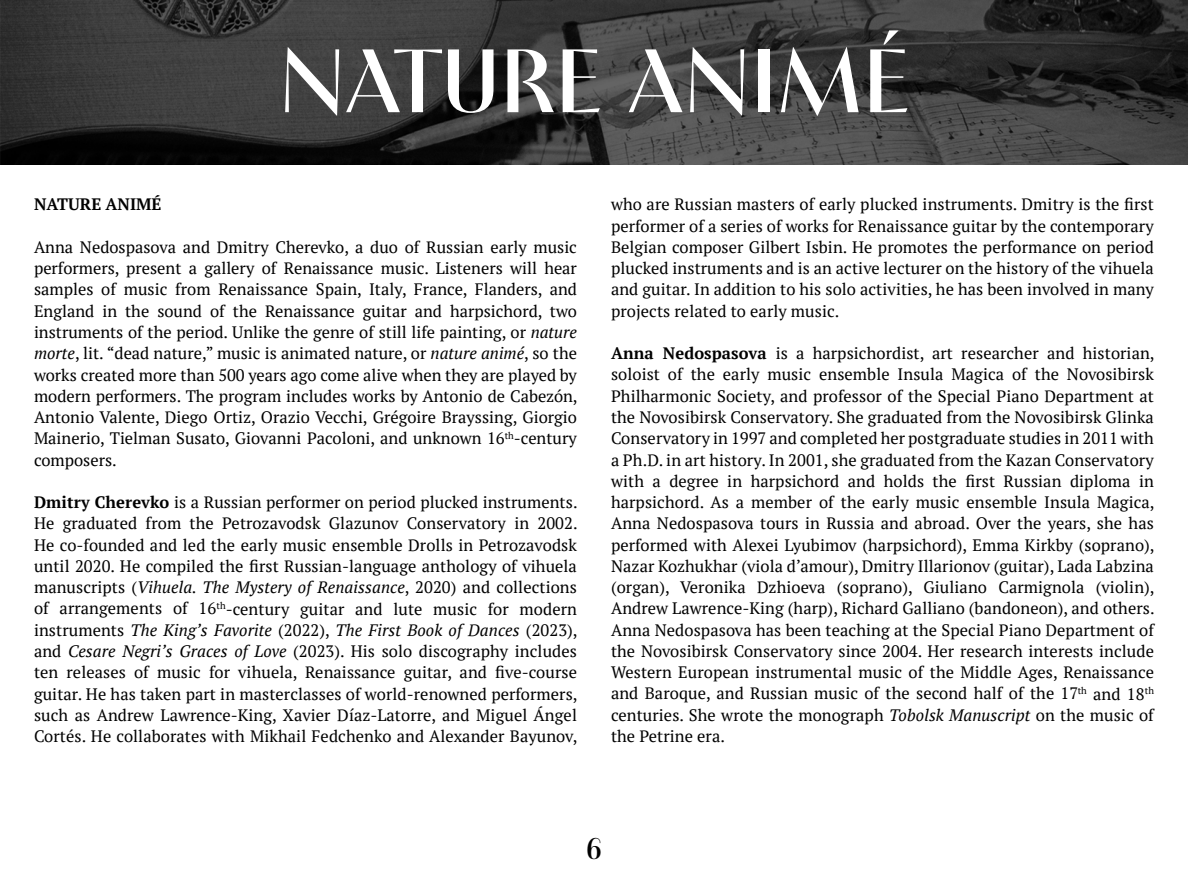
<style>
.page{position:relative;width:1188px;height:893px;background:#fff}
.page>*{position:absolute;margin:0;border:0;box-sizing:border-box;transform-origin:0 0}
.t1{font:500 90px "PF Marlet Display";color:#fff}
.t2{font:500 30px "PF Marlet Display";color:#000}
.t3{font:16.5px/21.3px "PT Serif";letter-spacing:.005em;color:#000;text-align:justify}
.t4{font:700 16.5px "PT Serif";color:#000}
.s1{font-style:italic}
.s2{font-weight:700}
</style>
<div class="page">
<img style="left:0;top:0;width:1188px;height:164px">
<h1 class="t1" style="left:278px;top:24px;width:633px">NATURE ANIMÉ</h1>
<p class="t4" style="left:34px;top:194px;width:129px">NATURE ANIMÉ</p>
<p class="t3" style="left:34px;top:236px;width:545px">Anna Nedospasova and Dmitry Cherevko, a duo of Russian early music performers, present a gallery of Renaissance music. Listeners will hear samples of music from Renaissance Spain, Italy, France, Flanders, and England in the sound of the Renaissance guitar and harpsichord, two instruments of the period. Unlike the genre of still life painting, or <span class="s1">nature morte</span>, lit. “dead nature,” music is animated nature, or <span class="s1">nature animé</span>, so the works created more than 500 years ago come alive when they are played by modern performers. The program includes works by Antonio de Cabezón, Antonio Valente, Diego Ortiz, Orazio Vecchi, Grégoire Brayssing, Giorgio Mainerio, Tielman Susato, Giovanni Pacoloni, and unknown 16<sup>th</sup>-century composers.</p>
<p class="t3" style="left:34px;top:491px;width:545px"><span class="s2">Dmitry Cherevko</span> is a Russian performer on period plucked instruments.<br>He graduated from the Petrozavodsk Glazunov Conservatory in 2002.<br>He co-founded and led the early music ensemble Drolls in Petrozavodsk until 2020. He compiled the first Russian-language anthology of vihuela manuscripts (<span class="s1">Vihuela. The Mystery of Renaissance</span>, 2020) and collections of arrangements of 16<sup>th</sup>-century guitar and lute music for modern instruments <span class="s1">The King’s Favorite</span> (2022), <span class="s1">The First Book of Dances</span> (2023), and <span class="s1">Cesare Negri’s Graces of Love</span> (2023). His solo discography includes ten releases of music for vihuela, Renaissance guitar, and five-course guitar. He has taken part in masterclasses of world-renowned performers, such as Andrew Lawrence-King, Xavier Díaz-Latorre, and Miguel Ángel Cortés. He collaborates with Mikhail Fedchenko and Alexander Bayunov,</p>
<p class="t3" style="left:611px;top:194px;width:544px">who are Russian masters of early plucked instruments. Dmitry is the first performer of a series of works for Renaissance guitar by the contemporary Belgian composer Gilbert Isbin. He promotes the performance on period plucked instruments and is an active lecturer on the history of the vihuela and guitar. In addition to his solo activities, he has been involved in many projects related to early music.</p>
<p class="t3" style="left:611px;top:342px;width:545px"><span class="s2">Anna Nedospasova</span> is a harpsichordist, art researcher and historian, soloist of the early music ensemble Insula Magica of the Novosibirsk Philharmonic Society, and professor of the Special Piano Department at the Novosibirsk Conservatory. She graduated from the Novosibirsk Glinka Conservatory in 1997 and completed her postgraduate studies in 2011 with a Ph.D. in art history. In 2001, she graduated from the Kazan Conservatory with a degree in harpsichord and holds the first Russian diploma in harpsichord. As a member of the early music ensemble Insula Magica, Anna Nedospasova tours in Russia and abroad. Over the years, she has performed with Alexei Lyubimov (harpsichord), Emma Kirkby (soprano), Nazar Kozhukhar (viola d’amour), Dmitry Illarionov (guitar), Lada Labzina (organ), Veronika Dzhioeva (soprano), Giuliano Carmignola (violin), Andrew Lawrence-King (harp), Richard Galliano (bandoneon), and others.<br>Anna Nedospasova has been teaching at the Special Piano Department of the Novosibirsk Conservatory since 2004. Her research interests include Western European instrumental music of the Middle Ages, Renaissance and Baroque, and Russian music of the second half of the 17<sup>th</sup> and 18<sup>th </sup>centuries. She wrote the monograph <span class="s1">Tobolsk Manuscript</span> on the music of the Petrine era.</p>
<h2 class="t2" style="left:586px;top:829px;width:17px">6</h2>
</div>
